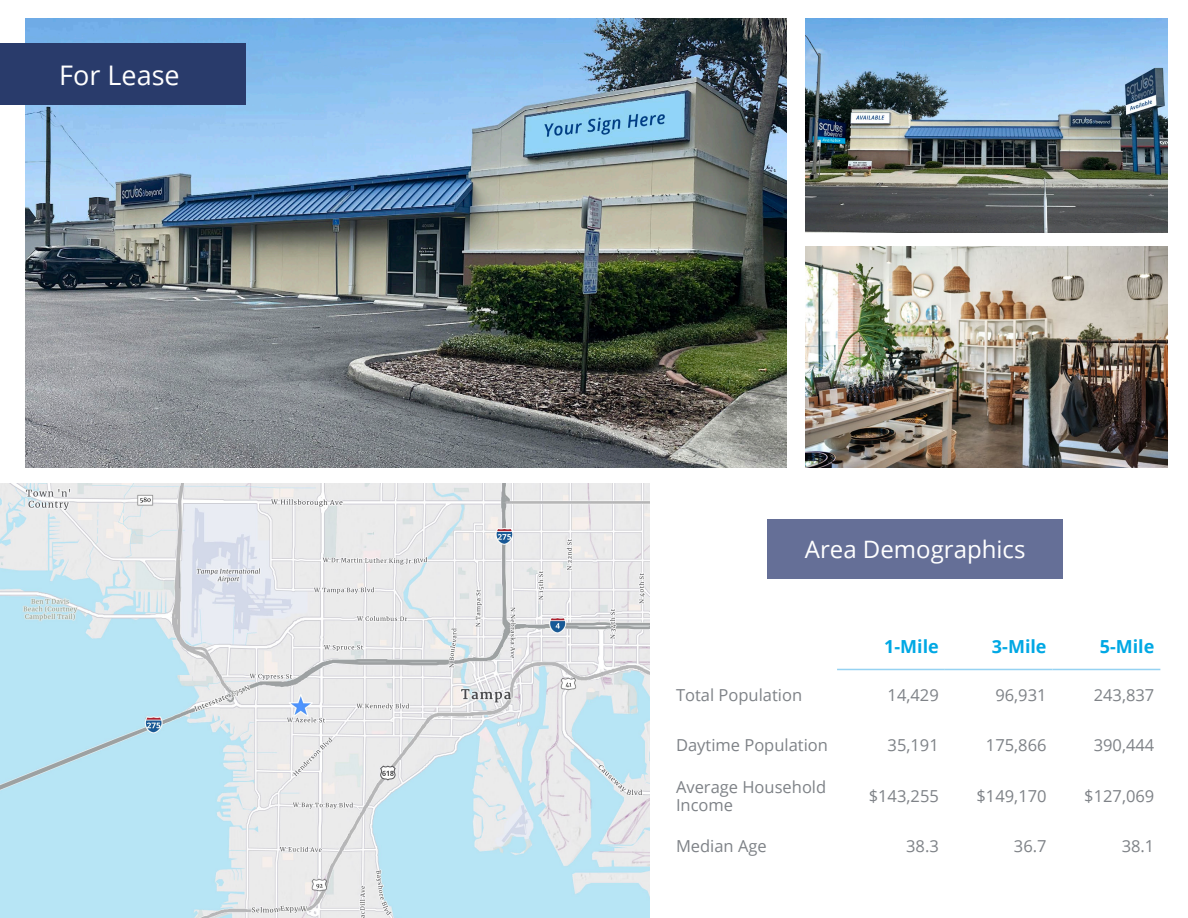
<style>
.page{position:relative;width:1188px;height:918px;background:#fff}
.page>*{position:absolute;margin:0;border:0;box-sizing:border-box;transform-origin:0 0}
.t1{font:27px "Open Sans";color:#fff}
.t2{font:24px "Open Sans";color:#fff}
.Contact_Info{font:700 18px "Open Sans";color:#00a8e4}
.Contact_Info-2{font:16.5px/18px "Open Sans";color:#7e8287}
</style>
<div class="page">
<img style="left:26px;top:19px;width:760px;height:448px">
<img style="left:0;top:483px;width:649px;height:435px">
<div style="left:768px;top:520px;width:295px;height:59px;background:#656f97"></div>
<hr style="left:837px;top:669px;width:108px;height:1px;background:#95d2f2">
<hr style="left:945px;top:669px;width:108px;height:1px;background:#95d2f2">
<hr style="left:1053px;top:669px;width:107px;height:1px;background:#95d2f2">
<div style="left:0;top:44px;width:245px;height:61px;background:#293b6b"></div>
<img style="left:806px;top:246px;width:362px;height:221px">
<img style="left:806px;top:19px;width:362px;height:213px">
<p class="t1" style="left:59px;top:56px;width:122px">For Lease</p>
<p class="t2" style="left:805px;top:533px;width:222px">Area Demographics</p>
<p class="Contact_Info" style="left:884px;top:633px;width:56px">1-Mile</p>
<p class="Contact_Info" style="left:992px;top:633px;width:56px">3-Mile</p>
<p class="Contact_Info" style="left:1100px;top:633px;width:56px">5-Mile</p>
<p class="Contact_Info-2" style="left:676px;top:686px;width:128px">Total Population</p>
<p class="Contact_Info-2" style="left:888px;top:686px;width:53px">14,429</p>
<p class="Contact_Info-2" style="left:995px;top:686px;width:53px">96,931</p>
<p class="Contact_Info-2" style="left:1094px;top:686px;width:62px">243,837</p>
<p class="Contact_Info-2" style="left:676px;top:736px;width:153px">Daytime Population</p>
<p class="Contact_Info-2" style="left:888px;top:736px;width:53px">35,191</p>
<p class="Contact_Info-2" style="left:986px;top:736px;width:62px">175,866</p>
<p class="Contact_Info-2" style="left:1094px;top:736px;width:62px">390,444</p>
<p class="Contact_Info-2" style="left:676px;top:778px;width:152px">Average Household<br>Income</p>
<p class="Contact_Info-2" style="left:869px;top:787px;width:72px">$143,255</p>
<p class="Contact_Info-2" style="left:977px;top:787px;width:72px">$149,170</p>
<p class="Contact_Info-2" style="left:1084px;top:787px;width:72px">$127,069</p>
<p class="Contact_Info-2" style="left:676px;top:837px;width:92px">Median Age</p>
<p class="Contact_Info-2" style="left:906px;top:837px;width:34px">38.3</p>
<p class="Contact_Info-2" style="left:1014px;top:837px;width:34px">36.7</p>
<p class="Contact_Info-2" style="left:1122px;top:837px;width:34px">38.1</p>
</div>
